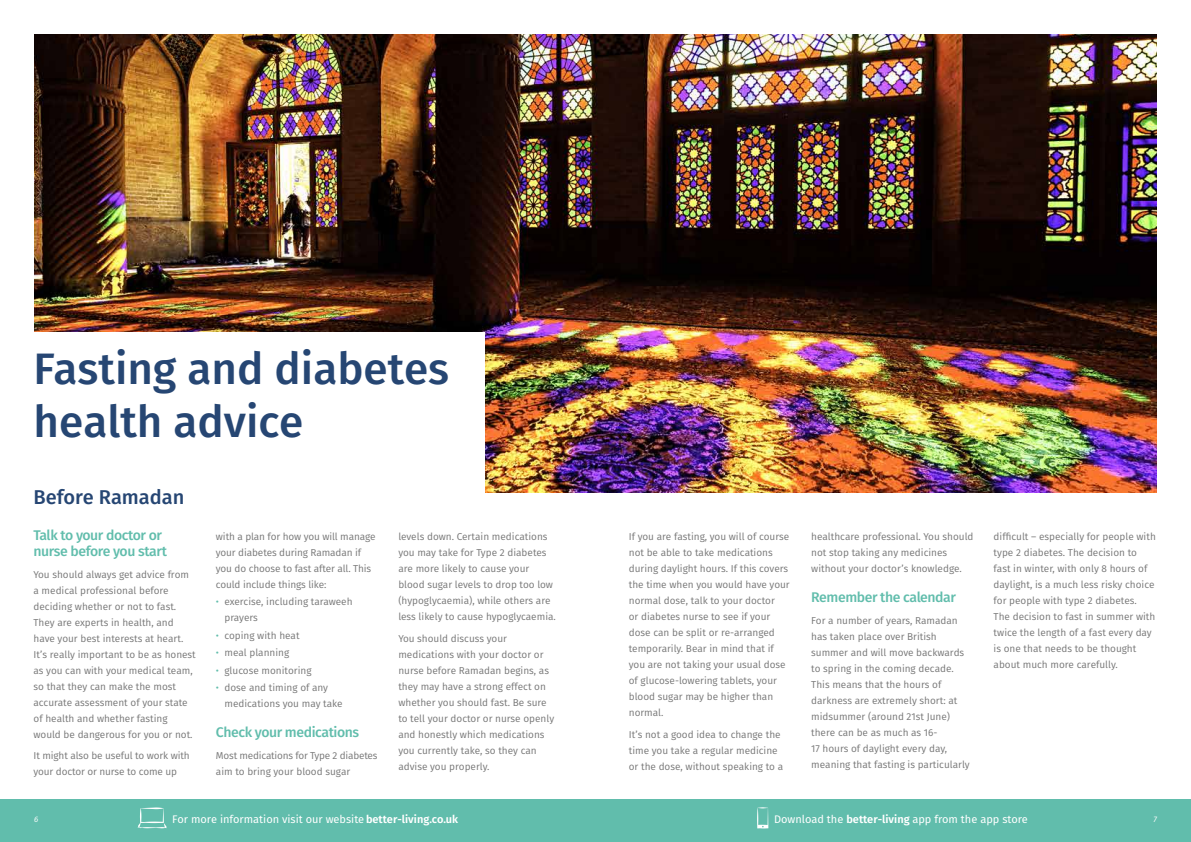
<style>
.page{position:relative;width:1191px;height:842px;background:#fff}
.page>*{position:absolute;margin:0;border:0;box-sizing:border-box;transform-origin:0 0}
.t1{font:500 44px/52.8px "Fira Sans";color:#264673}
.t2{font:500 20px "Fira Sans";color:#264673}
.t3{font:500 14px/16px "Fira Sans";letter-spacing:-.03em;color:#61bdac}
.t4{font:11px "Fira Sans";color:#fff}
.t5{font:10px/16px "Fira Sans";color:#767676}
.t6{font:10px/16px "Fira Sans";letter-spacing:-.02em;color:#767676}
.t7{font:italic 8px "Fira Sans";color:#fff}
.s1{color:#61bdac}
.s2{font-weight:600}
</style>
<div class="page">
<img style="left:34px;top:34px;width:1123px;height:458px">
<div style="left:27px;top:333px;width:458px;height:172px;background:#fff"></div>
<div style="left:0;top:799px;width:1191px;height:43px;background:#61bdac"></div>
<svg style="left:137px;top:807px;width:29px;height:21px"></svg>
<svg style="left:757px;top:807px;width:11px;height:21px"></svg>
<h1 class="t1" style="left:34px;top:340px;width:417px">Fasting and diabetes health advice</h1>
<h2 class="t2" style="left:34px;top:481px;width:152px">Before Ramadan</h2>
<h3 class="t3" style="left:34px;top:526px;width:135px">Talk to your doctor or nurse before you start</h3>
<p class="t5" style="left:34px;top:566px;width:164px">You should always get advice from a medical professional before deciding whether or not to fast.<br>They are experts in health, and have your best interests at heart.<br>It’s really important to be as honest as you can with your medical team, so that they can make the most accurate assessment of your state of health and whether fasting would be dangerous for you or not.</p>
<p class="t5" style="left:34px;top:747px;width:158px">It might also be useful to work with your doctor or nurse to come up</p>
<p class="t5" style="left:216px;top:528px;width:161px">with a plan for how you will manage your diabetes during Ramadan if you do choose to fast after all. This could include things like:</p>
<p class="t5" style="left:224px;top:594px;width:130px;text-indent:-8px"><span class="s1">•</span> exercise, including taraweeh prayers</p>
<p class="t5" style="left:216px;top:627px;width:85px"><span class="s1">•</span> coping with heat</p>
<p class="t5" style="left:216px;top:644px;width:75px"><span class="s1">•</span> meal planning</p>
<p class="t5" style="left:216px;top:662px;width:97px"><span class="s1">•</span> glucose monitoring</p>
<p class="t5" style="left:224px;top:679px;width:120px;text-indent:-8px"><span class="s1">•</span> dose and timing of any medications you may take</p>
<h3 class="t3" style="left:216px;top:724px;width:145px">Check your medications</h3>
<p class="t6" style="left:216px;top:747px;width:163px">Most medications for Type 2 diabetes aim to bring your blood sugar</p>
<p class="t5" style="left:398px;top:528px;width:159px">levels down. Certain medications you may take for Type 2 diabetes are more likely to cause your blood sugar levels to drop too low (hypoglycaemia), while others are less likely to cause hypoglycaemia.</p>
<p class="t5" style="left:398px;top:630px;width:157px">You should discuss your medications with your doctor or nurse before Ramadan begins, as they may have a strong effect on whether you should fast. Be sure to tell your doctor or nurse openly and honestly which medications you currently take, so they can advise you properly.</p>
<p class="t5" style="left:629px;top:528px;width:162px">If you are fasting, you will of course not be able to take medications during daylight hours. If this covers the time when you would have your normal dose, talk to your doctor<br>or diabetes nurse to see if your dose can be split or re-arranged temporarily. Bear in mind that if you are not taking your usual dose of glucose-lowering tablets, your blood sugar may be higher than normal.</p>
<p class="t5" style="left:629px;top:726px;width:156px">It’s not a good idea to change the time you take a regular medicine or the dose, without speaking to a</p>
<p class="t5" style="left:811px;top:528px;width:164px">healthcare professional. You should not stop taking any medicines without your doctor’s knowledge.</p>
<h3 class="t3" style="left:811px;top:588px;width:146px">Remember the calendar</h3>
<p class="t5" style="left:811px;top:612px;width:160px">For a number of years, Ramadan has taken place over British summer and will move backwards to spring in the coming decade.<br>This means that the hours of darkness are extremely short: at midsummer (around 21st June) there can be as much as 16-<br>17 hours of daylight every day, meaning that fasting is particularly</p>
<p class="t5" style="left:993px;top:528px;width:164px">difficult – especially for people with type 2 diabetes. The decision to fast in winter, with only 8 hours of daylight, is a much less risky choice for people with type 2 diabetes.<br>The decision to fast in summer with twice the length of a fast every day is one that needs to be thought about much more carefully.</p>
<p class="t4" style="left:172px;top:811px;width:287px">For more information visit our website <span class="s2">better-living.co.uk</span></p>
<p class="t4" style="left:774px;top:811px;width:255px">Download the <span class="s2">better-living</span> app from the app store</p>
<p class="t7" style="left:34px;top:813px;width:6px">6</p>
<p class="t7" style="left:1153px;top:813px;width:5px">7</p>
</div>
